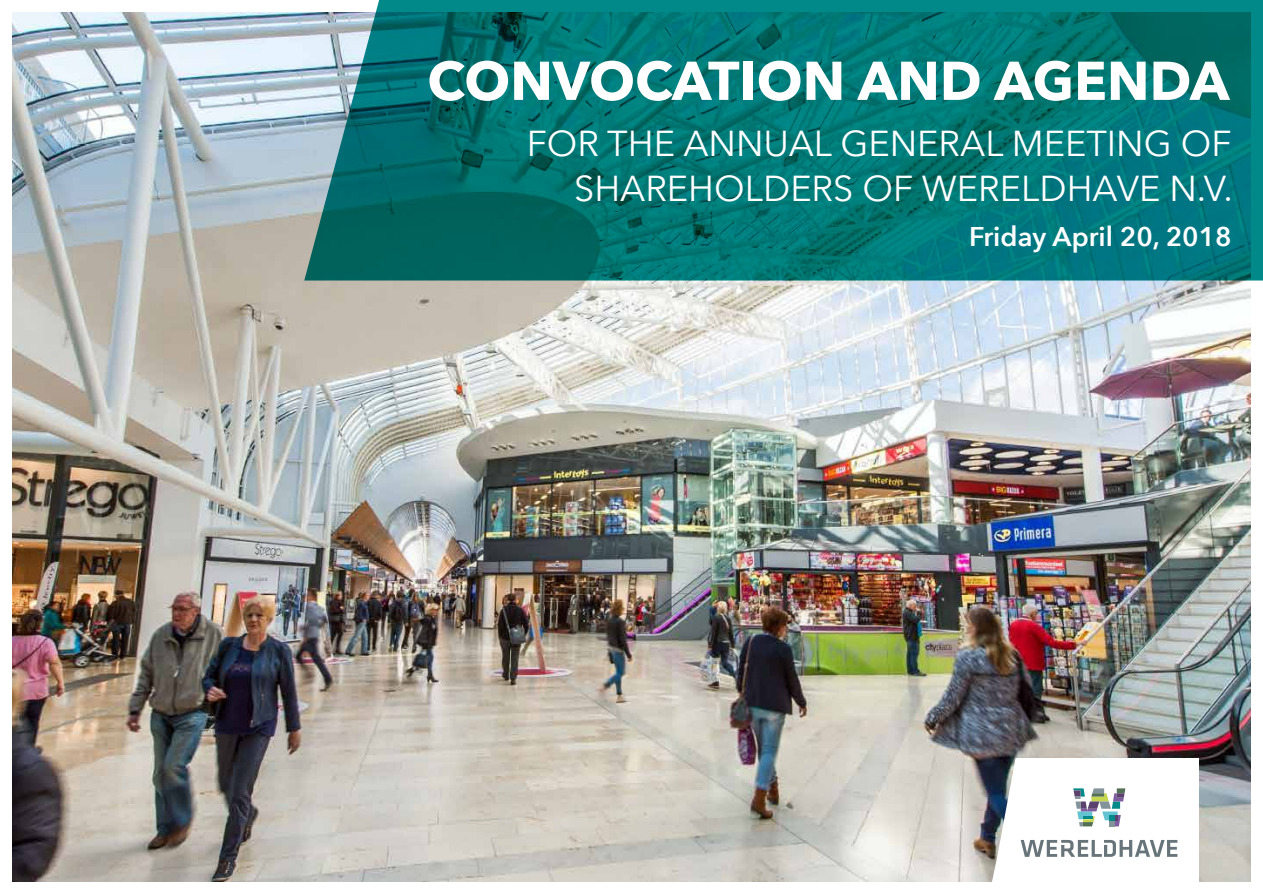
<style>
.page{position:relative;width:1263px;height:893px;background:#fff}
.page>*{position:absolute;margin:0;border:0;box-sizing:border-box;transform-origin:0 0}
.t1{font:700 54px "Avenir Next";color:#fff}
.t2{font:36px/45px "Avenir Next";color:#fff;text-align:right}
.t3{font:600 27px "Avenir Next";color:#fff}
</style>
<div class="page">
<img style="left:13px;top:13px;width:1237px;height:869px">
<svg style="left:990px;top:758px;width:209px;height:124px"></svg>
<svg style="left:304px;top:0;width:959px;height:281px;background:#077877"></svg>
<h1 class="t1" style="left:427px;top:34px;width:804px">CONVOCATION AND AGENDA</h1>
<p class="t2" style="left:527px;top:119px;width:707px">FOR THE ANNUAL GENERAL MEETING OF<br>SHAREHOLDERS OF WERELDHAVE N.V.</p>
<p class="t3" style="left:969px;top:213px;width:264px">Friday April 20, 2018</p>
</div>
